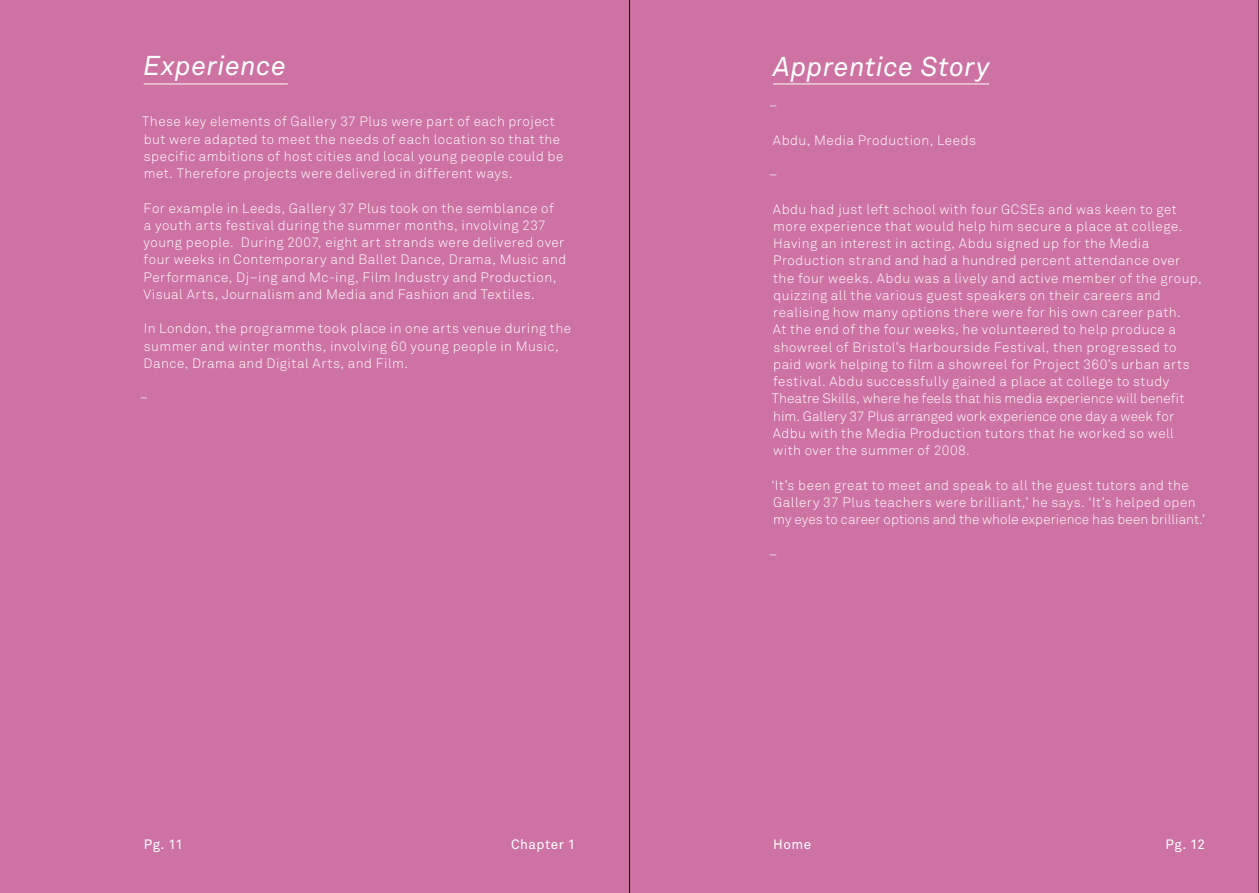
<style>
.page{position:relative;width:1259px;height:893px;background:#fff}
.page>*{position:absolute;margin:0;border:0;box-sizing:border-box;transform-origin:0 0}
.t1{font:italic 27px "Akkurat";letter-spacing:.02em;color:#fff}
.t2{font:300 13.5px/17.2px "Akkurat";letter-spacing:.035em;color:#fff}
.t3{font:13.5px "Akkurat";letter-spacing:.035em;color:#fff}
</style>
<div class="page">
<div style="left:0;top:0;width:1258px;height:893px;background:#cd72a3"></div>
<hr style="left:1258px;top:0;width:1px;height:893px;background:#000">
<hr style="left:144px;top:84px;width:144px;height:1px;background:#fff">
<hr style="left:629px;top:0;width:1px;height:893px;background:#000">
<hr style="left:773px;top:84px;width:216px;height:1px;background:#fff">
<h1 class="t1" style="left:144px;top:48px;width:144px">Experience</h1>
<p class="t2" style="left:142px;top:113px;width:423px">These key elements of Gallery 37 Plus were part of each project but were adapted to meet the needs of each location so that the specific ambitions of host cities and local young people could be met. Therefore projects were delivered in different ways.</p>
<p class="t2" style="left:143px;top:199px;width:424px">For example in Leeds, Gallery 37 Plus took on the semblance of<br>a youth arts festival during the summer months, involving 237 young people. During 2007, eight art strands were delivered over four weeks in Contemporary and Ballet Dance, Drama, Music and Performance, Dj–ing and Mc-ing, Film Industry and Production, Visual Arts, Journalism and Media and Fashion and Textiles.</p>
<p class="t2" style="left:144px;top:320px;width:429px">In London, the programme took place in one arts venue during the summer and winter months, involving 60 young people in Music,<br>Dance, Drama and Digital Arts, and Film.</p>
<p class="t2" style="left:140px;top:389px;width:10px">–</p>
<h1 class="t1" style="left:773px;top:49px;width:218px">Apprentice Story</h1>
<p class="t2" style="left:769px;top:97px;width:10px">–</p>
<p class="t2" style="left:773px;top:131px;width:205px">Abdu, Media Production, Leeds</p>
<p class="t2" style="left:769px;top:166px;width:10px">–</p>
<p class="t2" style="left:771px;top:200px;width:431px">Abdu had just left school with four GCSEs and was keen to get more experience that would help him secure a place at college.<br>Having an interest in acting, Abdu signed up for the Media Production strand and had a hundred percent attendance over the four weeks. Abdu was a lively and active member of the group, quizzing all the various guest speakers on their careers and realising how many options there were for his own career path.<br>At the end of the four weeks, he volunteered to help produce a showreel of Bristol’s Harbourside Festival, then progressed to paid work helping to film a showreel for Project 360’s urban arts festival. Abdu successfully gained a place at college to study Theatre Skills, where he feels that his media experience will benefit him. Gallery 37 Plus arranged work experience one day a week for Adbu with the Media Production tutors that he worked so well with over the summer of 2008.</p>
<p class="t2" style="left:771px;top:476px;width:435px">‘It’s been great to meet and speak to all the guest tutors and the<br>Gallery 37 Plus teachers were brilliant,’ he says. ‘It’s helped open my eyes to career options and the whole experience has been brilliant.’</p>
<p class="t2" style="left:769px;top:545px;width:10px">–</p>
<p class="t3" style="left:144px;top:836px;width:41px">Pg. 11</p>
<p class="t3" style="left:511px;top:836px;width:66px">Chapter 1</p>
<p class="t3" style="left:773px;top:836px;width:40px">Home</p>
<p class="t3" style="left:1165px;top:836px;width:41px">Pg. 12</p>
</div>
